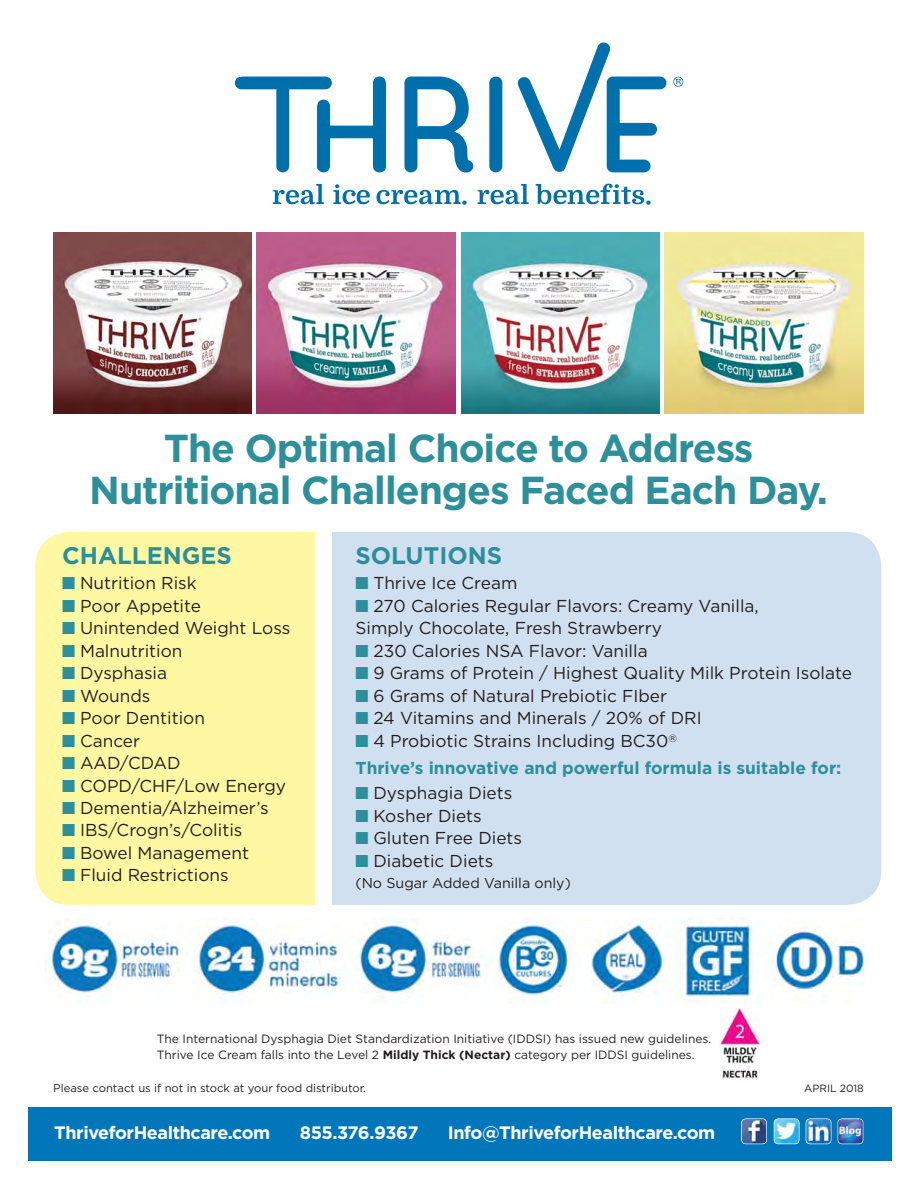
<style>
.page{position:relative;width:918px;height:1188px;background:#fff}
.page>*{position:absolute;margin:0;border:0;box-sizing:border-box;transform-origin:0 0}
.t1{font:700 39px/42px "Gotham";letter-spacing:-.025em;color:#2d8f9a;text-align:center}
.t2{font:700 24px "Gotham";color:#2d8f9a}
.t3{font:700 18px "Gotham";letter-spacing:-.025em;color:#fff}
.t4{font:17.25px/22.5px "Gotham";color:#231f20}
.t5{font:700 17.25px/27px "Gotham";color:#2d8f9a}
.t6{font:14.25px "Gotham";color:#231f20}
.t7{font:12px/15.3px "Gotham";color:#231f20}
.t8{font:11.25px "Gotham";color:#231f20}
.t9{font:10.5px "Gotham";color:#231f20}
.s1{color:#2d8f9a}
.s2{font-weight:400;color:#231f20}
.s3{font-weight:700}
</style>
<div class="page">
<div style="left:28px;top:1107px;width:864px;height:54px;background:#0176ba"></div>
<svg style="left:741px;top:1119px;width:26px;height:25px"></svg>
<svg style="left:774px;top:1119px;width:25px;height:25px"></svg>
<svg style="left:806px;top:1119px;width:25px;height:25px"></svg>
<svg style="left:838px;top:1119px;width:25px;height:25px"></svg>
<svg style="left:273px;top:184px;width:51px;height:20px"></svg>
<svg style="left:333px;top:184px;width:37px;height:20px"></svg>
<svg style="left:377px;top:190px;width:90px;height:15px"></svg>
<svg style="left:478px;top:184px;width:51px;height:20px"></svg>
<svg style="left:673px;top:77px;width:10px;height:10px"></svg>
<svg style="left:235px;top:42px;width:431px;height:131px"></svg>
<svg style="left:536px;top:184px;width:115px;height:21px"></svg>
<div style="left:332px;top:532px;width:549px;height:373px;background:#d1e0f1"></div>
<div style="left:35px;top:532px;width:281px;height:373px;background:#fff8a3"></div>
<img style="left:46px;top:918px;width:818px;height:86px">
<img style="left:53px;top:233px;width:199px;height:181px">
<img style="left:257px;top:233px;width:198px;height:181px">
<img style="left:461px;top:233px;width:198px;height:181px">
<img style="left:665px;top:233px;width:198px;height:181px">
<img style="left:720px;top:1008px;width:40px;height:70px">
<h1 class="t1" style="left:89px;top:431px;width:740px">The Optimal Choice to Address<br>Nutritional Challenges Faced Each Day.</h1>
<h2 class="t2" style="left:62px;top:545px;width:171px">CHALLENGES</h2>
<p class="t4" style="left:62px;top:573px;width:136px"><span class="s1">■</span> Nutrition Risk</p>
<p class="t4" style="left:62px;top:595px;width:141px"><span class="s1">■</span> Poor Appetite</p>
<p class="t4" style="left:62px;top:618px;width:230px"><span class="s1">■</span> Unintended Weight Loss</p>
<p class="t4" style="left:62px;top:640px;width:122px"><span class="s1">■</span> Malnutrition</p>
<p class="t4" style="left:62px;top:663px;width:107px"><span class="s1">■</span> Dysphasia</p>
<p class="t4" style="left:62px;top:685px;width:90px"><span class="s1">■</span> Wounds</p>
<p class="t4" style="left:62px;top:708px;width:144px"><span class="s1">■</span> Poor Dentition</p>
<p class="t4" style="left:62px;top:730px;width:80px"><span class="s1">■</span> Cancer</p>
<p class="t4" style="left:62px;top:753px;width:120px"><span class="s1">■</span> AAD/CDAD</p>
<p class="t4" style="left:62px;top:775px;width:225px"><span class="s1">■</span> COPD/CHF/Low Energy</p>
<p class="t4" style="left:62px;top:798px;width:208px"><span class="s1">■</span> Dementia/Alzheimer’s</p>
<p class="t4" style="left:62px;top:820px;width:182px"><span class="s1">■</span> IBS/Crogn’s/Colitis</p>
<p class="t4" style="left:62px;top:843px;width:188px"><span class="s1">■</span> Bowel Management</p>
<p class="t4" style="left:62px;top:865px;width:168px"><span class="s1">■</span> Fluid Restrictions</p>
<h2 class="t2" style="left:356px;top:545px;width:148px">SOLUTIONS</h2>
<p class="t4" style="left:356px;top:573px;width:163px"><span class="s1">■</span> Thrive Ice Cream</p>
<p class="t4" style="left:356px;top:595px;width:405px"><span class="s1">■</span> 270 Calories Regular Flavors: Creamy Vanilla,<br>Simply Chocolate, Fresh Strawberry</p>
<p class="t4" style="left:356px;top:640px;width:294px"><span class="s1">■</span> 230 Calories NSA Flavor: Vanilla</p>
<p class="t4" style="left:356px;top:663px;width:498px"><span class="s1">■</span> 9 Grams of Protein / Highest Quality Milk Protein Isolate</p>
<p class="t4" style="left:356px;top:685px;width:313px"><span class="s1">■</span> 6 Grams of Natural Prebiotic FIber</p>
<p class="t4" style="left:356px;top:708px;width:348px"><span class="s1">■</span> 24 Vitamins and Minerals / 20% of DRI</p>
<p class="t5" style="left:356px;top:728px;width:487px">■ <span class="s2">4 Probiotic Strains Including BC30</span><sup>®<br></sup>Thrive’s innovative and powerful formula is suitable for:</p>
<p class="t4" style="left:356px;top:783px;width:158px"><span class="s1">■</span> Dysphagia Diets</p>
<p class="t4" style="left:356px;top:805px;width:128px"><span class="s1">■</span> Kosher Diets</p>
<p class="t4" style="left:356px;top:828px;width:168px"><span class="s1">■</span> Gluten Free Diets</p>
<p class="t4" style="left:356px;top:850px;width:139px"><span class="s1">■</span> Diabetic Diets</p>
<p class="t6" style="left:356px;top:877px;width:217px">(No Sugar Added Vanilla only)</p>
<p class="t7" style="left:157px;top:1032px;width:556px">The International Dysphagia Diet Standardization Initiative (IDDSI) has issued new guidelines.<br>Thrive Ice Cream falls into the Level 2 <span class="s3">Mildly Thick (Nectar)</span> category per IDDSI guidelines.</p>
<p class="t8" style="left:53px;top:1084px;width:314px">Please contact us if not in stock at your food distributor.</p>
<p class="t3" style="left:54px;top:1125px;width:218px">ThriveforHealthcare.com</p>
<p class="t3" style="left:300px;top:1125px;width:120px">855.376.9367</p>
<p class="t3" style="left:448px;top:1125px;width:269px">Info@ThriveforHealthcare.com</p>
<p class="t9" style="left:804px;top:1084px;width:61px">APRIL 2018</p>
</div>
